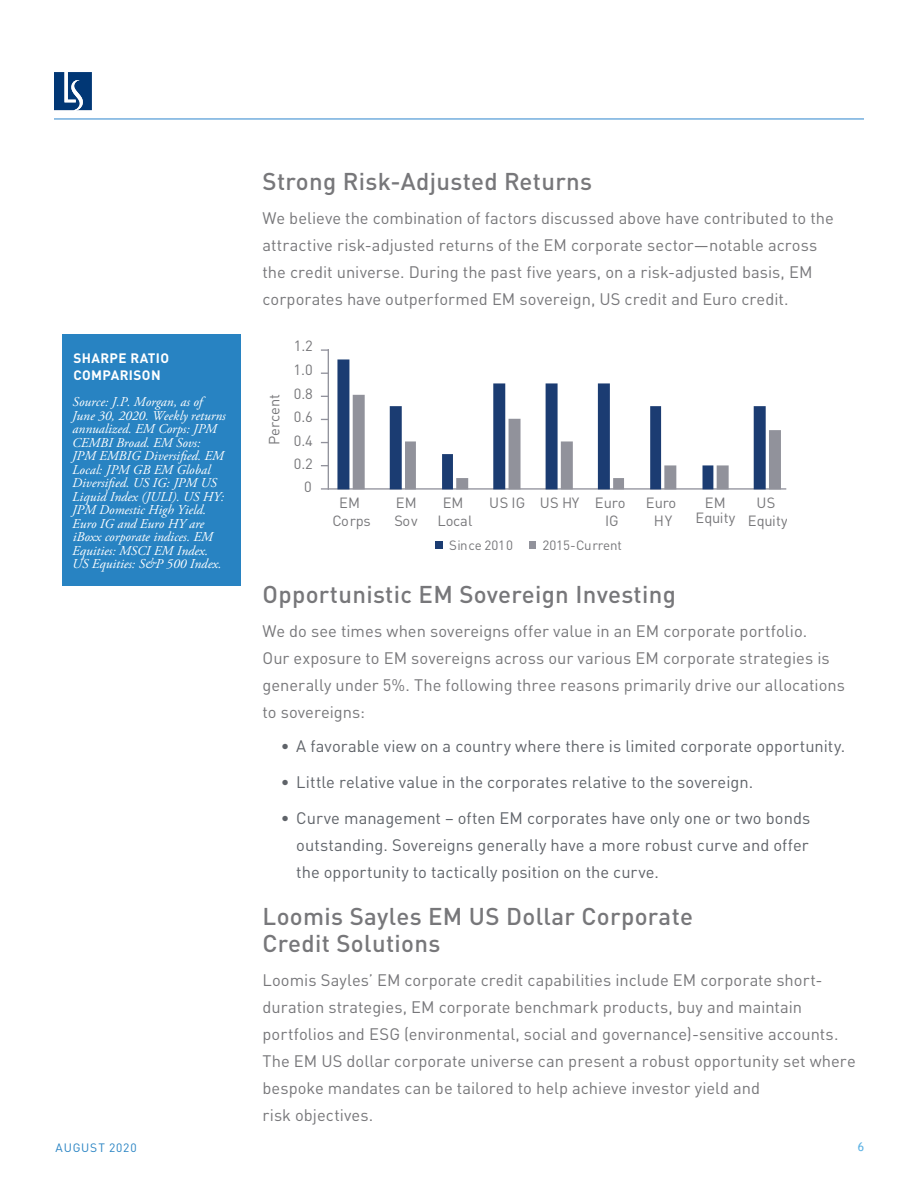
<style>
.page{position:relative;width:918px;height:1188px;background:#fff}
.page>*{position:absolute;margin:0;border:0;box-sizing:border-box;transform-origin:0 0}
.Section_Header{font:500 24px/27px "DINOT";letter-spacing:.015em;color:#77777a}
.Body_Copy{font:16.5px/27px "DINOT";color:#77777a}
.t1{font:16.5px/27px "DINOT";color:#5f6369;text-align:justify}
.t2{font:14.7px/17.5px "DINOT";color:#77777a;text-align:center}
.Legal_Disclosure{font:italic 13.5px/13.5px "Adobe Garamond Pro";color:#fff}
.t3{font:700 13.5px/16.5px "DINOT";letter-spacing:.03em;color:#fff}
.t4{font:13.35px "DINOT";letter-spacing:-.005em;color:#77777a}
.t5{font:12px "DINOT";letter-spacing:.07em;color:#2883c3}
.t6{font:12px "Trebuchet MS";color:#5db2e4}
</style>
<div class="page">
<svg style="left:321px;top:488px;width:7px;height:2px"></svg>
<hr style="left:329px;top:488px;width:457px;height:2px;background:#91929c">
<svg style="left:337px;top:359px;width:273px;height:130px"></svg>
<svg style="left:353px;top:395px;width:428px;height:94px"></svg>
<div style="left:435px;top:541px;width:8px;height:8px;background:#1b3c72"></div>
<div style="left:529px;top:541px;width:7px;height:8px;background:#91929b"></div>
<hr style="left:328px;top:349px;width:1px;height:141px;background:#91929c">
<svg style="left:321px;top:349px;width:7px;height:2px"></svg>
<div style="left:62px;top:334px;width:179px;height:252px;background:#2883c2"></div>
<hr style="left:54px;top:118px;width:810px;height:2px;background:#73aede">
<svg style="left:54px;top:72px;width:38px;height:38px"></svg>
<p class="Section_Header" style="left:263px;top:167px;width:331px">Strong Risk-Adjusted Returns</p>
<p class="Body_Copy" style="left:263px;top:204px;width:573px">We believe the combination of factors discussed above have contributed to the attractive risk-adjusted returns of the EM corporate sector—notable across the credit universe. During the past five years, on a risk-adjusted basis, EM corporates have outperformed EM sovereign, US credit and Euro credit.</p>
<p class="t3" style="left:73px;top:350px;width:97px">SHARPE RATIO<br>COMPARISON</p>
<p class="Legal_Disclosure" style="left:72px;top:396px;width:155px">Source: J.P. Morgan, as of<br>June 30, 2020. Weekly returns annualized. EM Corps: JPM<br>CEMBI Broad. EM Sovs:<br>JPM EMBIG Diversified. EM<br>Local: JPM GB EM Global<br>Diversified. US IG: JPM US<br>Liquid Index (JULI). US HY:<br>JPM Domestic High Yield.<br>Euro IG and Euro HY are iBoxx corporate indices. EM<br>Equities: MSCI EM Index.<br>US Equities: S&amp;P 500 Index.</p>
<p class="t2" style="left:294px;top:337px;width:21px">1.2</p>
<p class="t2" style="left:265px;top:445px;width:53px;rotate:-90deg">Percent</p>
<p class="t2" style="left:294px;top:361px;width:21px">1.0</p>
<p class="t2" style="left:294px;top:384px;width:21px">0.8</p>
<p class="t2" style="left:294px;top:408px;width:21px">0.6</p>
<p class="t2" style="left:294px;top:432px;width:21px">0.4</p>
<p class="t2" style="left:294px;top:455px;width:21px">0.2</p>
<p class="t2" style="left:304px;top:478px;width:9px">0</p>
<p class="t2" style="left:332px;top:494px;width:40px">EM<br>Corps</p>
<p class="t2" style="left:394px;top:494px;width:25px;text-align:left">EM<br>Sov</p>
<p class="t2" style="left:437px;top:494px;width:37px">EM<br>Local</p>
<p class="t2" style="left:605px;top:494px;width:22px;text-align:left;text-indent:-116px">US IG US HY Euro<br>IG</p>
<p class="t2" style="left:646px;top:494px;width:32px">Euro<br>HY</p>
<p class="t2" style="left:696px;top:495px;width:41px;line-height:14.7px">EM<br>Equity</p>
<p class="t2" style="left:748px;top:494px;width:41px">US<br>Equity</p>
<p class="t4" style="left:449px;top:537px;width:65px">Since 2010</p>
<p class="t4" style="left:543px;top:537px;width:81px">2015-Current</p>
<p class="Section_Header" style="left:263px;top:581px;width:415px">Opportunistic EM Sovereign Investing</p>
<p class="Body_Copy" style="left:263px;top:617px;width:584px">We do see times when sovereigns offer value in an EM corporate portfolio.<br>Our exposure to EM sovereigns across our various EM corporate strategies is generally under 5%. The following three reasons primarily drive our allocations to sovereigns:</p>
<p class="t1" style="left:281px;top:732px;width:566px">• A favorable view on a country where there is limited corporate opportunity.</p>
<p class="t1" style="left:281px;top:768px;width:474px">• Little relative value in the corporates relative to the sovereign.</p>
<p class="t1" style="left:296px;top:804px;width:515px;text-indent:-16px">• Curve management – often EM corporates have only one or two bonds outstanding. Sovereigns generally have a more robust curve and offer the opportunity to tactically position on the curve.</p>
<p class="Section_Header" style="left:263px;top:902px;width:432px">Loomis Sayles EM US Dollar Corporate<br>Credit Solutions</p>
<p class="Body_Copy" style="left:263px;top:966px;width:595px">Loomis Sayles’ EM corporate credit capabilities include EM corporate short&shy;duration strategies, EM corporate benchmark products, buy and maintain portfolios and ESG (environmental, social and governance)-sensitive accounts.<br>The EM US dollar corporate universe can present a robust opportunity set where bespoke mandates can be tailored to help achieve investor yield and<br>risk objectives.</p>
<p class="t5" style="left:56px;top:1140px;width:83px">AUGUST 2020</p>
<p class="t6" style="left:858px;top:1140px;width:8px">6</p>
</div>
